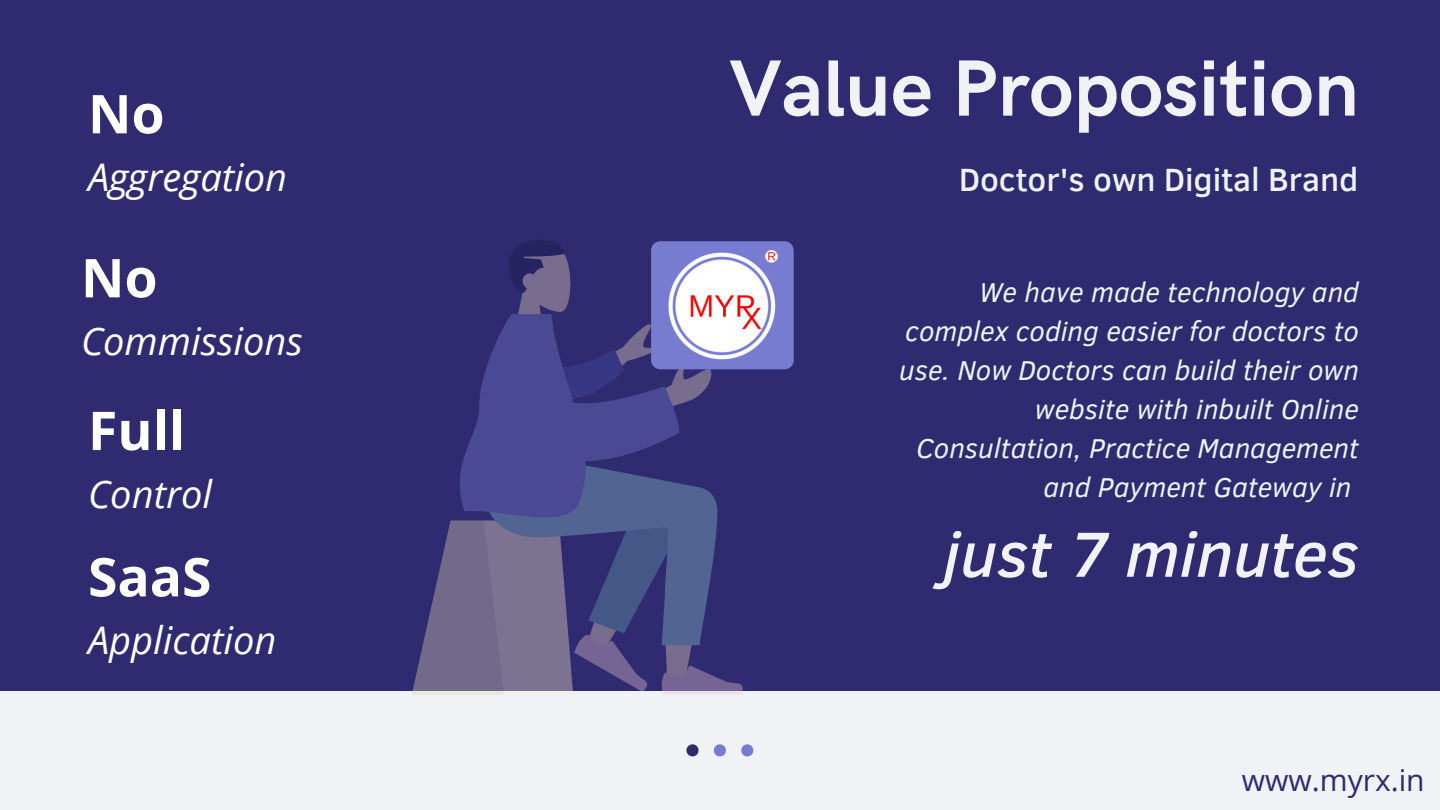
<style>
.page{position:relative;width:1440px;height:810px;background:#302b70}
.page>*{position:absolute;margin:0;border:0;box-sizing:border-box;transform-origin:0 0}
.t1{font:700 80px "HK Grotesk";color:#f0f2f6}
.t2{font:italic 500 65px "Clear Sans";color:#f0f2f6}
.t3{font:700 53.5px "Open Sans";color:#fff}
.t4{font:700 53.4px "Open Sans";color:#fff}
.t5{font:italic 38.1px "Open Sans";color:#fff}
.t6{font:500 33px "Clear Sans";color:#f0f2f6}
.t7{font:30px "Open Sans";color:#302b70}
.t8{font:italic 28px/39px "Clear Sans";color:#f0f2f6;text-align:right}
</style>
<div class="page">
<div style="left:0;top:691px;width:1440px;height:119px;background:#f0f2f6"></div>
<svg style="left:686px;top:744px;width:13px;height:12px"></svg>
<svg style="left:714px;top:744px;width:12px;height:12px"></svg>
<svg style="left:741px;top:744px;width:12px;height:12px"></svg>
<svg style="left:412px;top:483px;width:331px;height:212px"></svg>
<svg style="left:509px;top:240px;width:204px;height:164px"></svg>
<svg style="left:454px;top:314px;width:226px;height:208px;fill:#4b4994"></svg>
<div style="left:651px;top:241px;width:143px;height:128px;background:#787cd1;border-radius:9px"></div>
<img style="left:668px;top:250px;width:110px;height:110px">
<p class="t3" style="left:88px;top:76px;width:78px">No</p>
<p class="t5" style="left:88px;top:150px;width:201px">Aggregation</p>
<p class="t3" style="left:81px;top:240px;width:78px">No</p>
<p class="t5" style="left:81px;top:314px;width:223px">Commissions</p>
<p class="t3" style="left:88px;top:393px;width:99px">Full</p>
<p class="t5" style="left:88px;top:467px;width:126px">Control</p>
<p class="t4" style="left:88px;top:539px;width:125px">SaaS</p>
<p class="t5" style="left:88px;top:614px;width:190px">Application</p>
<p class="t1" style="left:729px;top:44px;width:631px">Value Proposition</p>
<p class="t6" style="left:959px;top:156px;width:401px">Doctor's own Digital Brand</p>
<p class="t8" style="left:899px;top:271px;width:461px">We have made technology and complex coding easier for doctors to use. Now Doctors can build their own website with inbuilt Online<br>Consultation, Practice Management and Payment Gateway in</p>
<p class="t2" style="left:943px;top:507px;width:417px">just 7 minutes</p>
<p class="t7" style="left:1242px;top:759px;width:184px">www.myrx.in</p>
</div>
